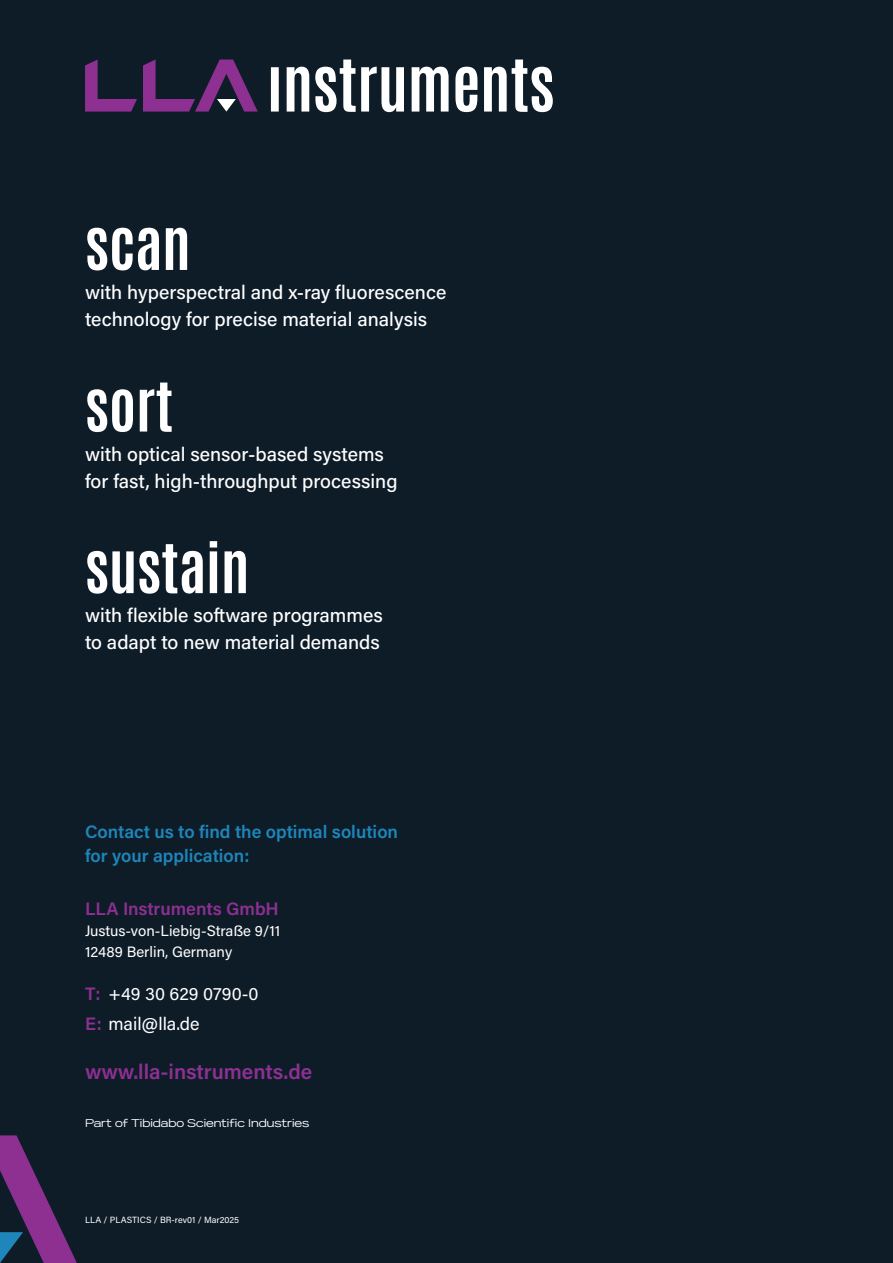
<style>
.page{position:relative;width:893px;height:1263px;background:#0e1c28}
.page>*{position:absolute;margin:0;border:0;box-sizing:border-box;transform-origin:0 0}
.t1{font:700 57px "Antonio";color:#fff}
.t2{font:600 21px "Acumin Pro";letter-spacing:-.005em;color:#8d3092}
.t3{font:500 19.5px/27px "Acumin Pro";color:#fff}
.t4{font:600 18px/24px "Acumin Pro";color:#1e86ba}
.t5{font:18px/30px "Acumin Pro";color:#fff}
.t6{font:600 18px "Acumin Pro";letter-spacing:-.005em;color:#8d3092}
.t7{font:15px/21px "Acumin Pro";color:#fff}
.t8{font:11.25px "Reservation Wide";color:#fff}
.t9{font:9px "Acumin Pro";color:#fff}
.s1{font-weight:600;color:#8d3092}
</style>
<div class="page">
<svg style="left:271px;top:60px;width:282px;height:52px"></svg>
<svg style="left:85px;top:60px;width:173px;height:52px"></svg>
<svg style="left:0;top:1135px;width:77px;height:128px"></svg>
<h1 class="t1" style="left:85px;top:204px;width:107px">SCAN</h1>
<p class="t3" style="left:85px;top:278px;width:363px">with hyperspectral and x-ray fluorescence technology for precise material analysis</p>
<h1 class="t1" style="left:85px;top:366px;width:90px">SORT</h1>
<p class="t3" style="left:85px;top:440px;width:314px">with optical sensor-based systems for fast, high-throughput processing</p>
<h1 class="t1" style="left:85px;top:527px;width:166px">SUSTAIN</h1>
<p class="t3" style="left:85px;top:601px;width:299px">with flexible software programmes to adapt to new material demands</p>
<p class="t4" style="left:85px;top:819px;width:315px">Contact us to find the optimal solution for your application:</p>
<p class="t6" style="left:85px;top:896px;width:195px">LLA Instruments GmbH</p>
<p class="t7" style="left:85px;top:919px;width:197px">Justus-von-Liebig-Straẞe 9/11<br>12489 Berlin, Germany</p>
<p class="t5" style="left:85px;top:977px;width:175px"><span class="s1">T:</span> +49 30 629 0790-0<br><span class="s1">E:</span> mail@lla.de</p>
<p class="t2" style="left:85px;top:1057px;width:229px">www.lla-instruments.de</p>
<p class="t8" style="left:85px;top:1116px;width:226px">Part of Tibidabo Scientific Industries</p>
<p class="t9" style="left:85px;top:1213px;width:155px">LLA / PLASTICS / BR-rev01 / Mar2025</p>
</div>
